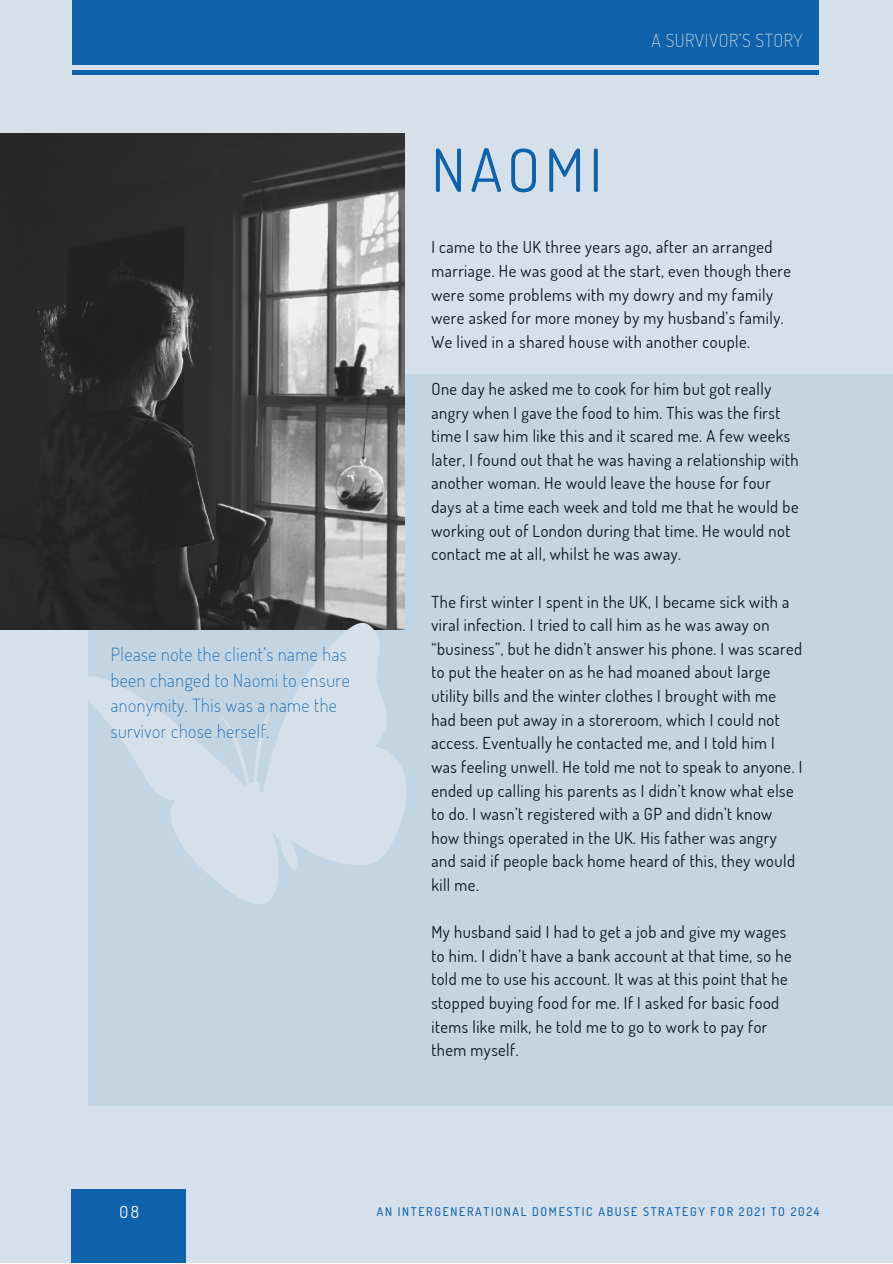
<style>
.page{position:relative;width:893px;height:1264px;background:#fff}
.page>*{position:absolute;margin:0;border:0;box-sizing:border-box;transform-origin:0 0}
.t1{font:59.55px "Dosis";letter-spacing:.08em;color:#0f62aa}
.t2{font:200 18px/25.7px "Dosis";letter-spacing:.03em;color:#0f62aa}
.t3{font:200 18px "Dosis";letter-spacing:.03em;color:#d6e0ea}
.t4{font:16.5px/23.5px "Dosis";letter-spacing:.03em;color:#0a141e}
.t5{font:16.5px "Dosis";color:#fff}
.t6{font:500 12px "Dosis";letter-spacing:.14em;color:#0f62aa}
</style>
<div class="page">
<div style="left:0;top:0;width:892px;height:1262px;background:#d6e0ea"></div>
<hr style="left:72px;top:71px;width:747px;height:3px;background:#0f62aa">
<div style="left:88px;top:374px;width:804px;height:731px;background:#c3d4e3"></div>
<img style="left:0;top:134px;width:404px;height:495px">
<div style="left:72px;top:0;width:746px;height:64px;background:#0f62aa"></div>
<svg style="left:60px;top:615px;width:346px;height:289px"></svg>
<div style="left:72px;top:1188px;width:114px;height:74px;background:#0f62aa"></div>
<p class="t2" style="left:111px;top:641px;width:240px">Please note the client’s name has been changed to Naomi to ensure anonymity. This was a name the survivor chose herself.</p>
<h1 class="t1" style="left:431px;top:131px;width:172px">NAOMI</h1>
<p class="t3" style="left:651px;top:28px;width:152px">A SURVIVOR’S STORY</p>
<p class="t4" style="left:431px;top:235px;width:361px">I came to the UK three years ago, after an arranged marriage. He was good at the start, even though there were some problems with my dowry and my family were asked for more money by my husband’s family.<br>We lived in a shared house with another couple.</p>
<p class="t4" style="left:431px;top:377px;width:369px">One day he asked me to cook for him but got really angry when I gave the food to him. This was the first time I saw him like this and it scared me. A few weeks later, I found out that he was having a relationship with another woman. He would leave the house for four days at a time each week and told me that he would be working out of London during that time. He would not contact me at all, whilst he was away.</p>
<p class="t4" style="left:431px;top:589px;width:372px">The first winter I spent in the UK, I became sick with a viral infection. I tried to call him as he was away on “business”, but he didn’t answer his phone. I was scared to put the heater on as he had moaned about large utility bills and the winter clothes I brought with me had been put away in a storeroom, which I could not access. Eventually he contacted me, and I told him I was feeling unwell. He told me not to speak to anyone. I ended up calling his parents as I didn’t know what else to do. I wasn’t registered with a GP and didn’t know how things operated in the UK. His father was angry and said if people back home heard of this, they would kill me.</p>
<p class="t4" style="left:431px;top:919px;width:362px">My husband said I had to get a job and give my wages to him. I didn’t have a bank account at that time, so he told me to use his account. It was at this point that he stopped buying food for me. If I asked for basic food items like milk, he told me to go to work to pay for them myself.</p>
<p class="t5" style="left:119px;top:1200px;width:21px">08</p>
<p class="t6" style="left:377px;top:1203px;width:444px">AN INTERGENERATIONAL DOMESTIC ABUSE STRATEGY FOR 2021 TO 2024</p>
</div>
